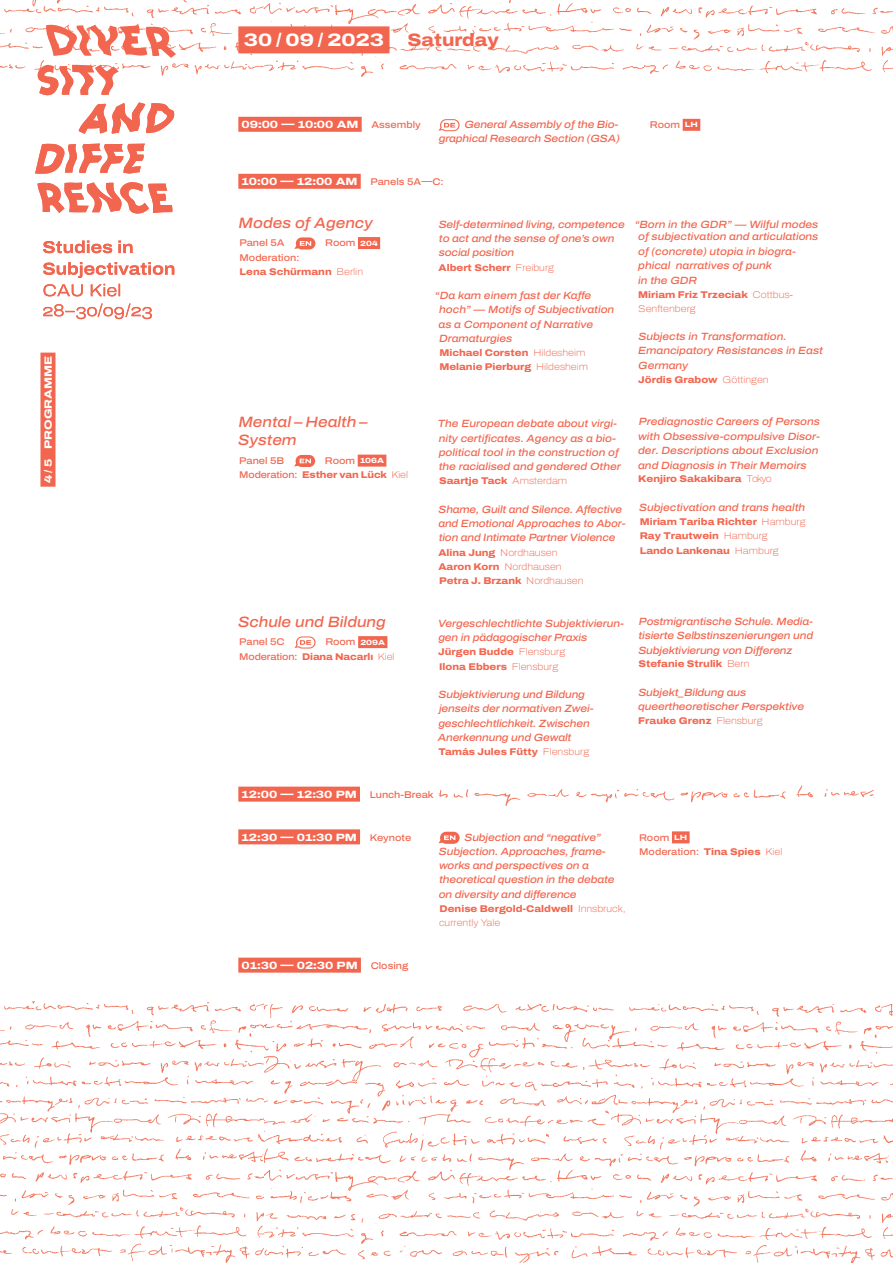
<style>
.page{position:relative;width:893px;height:1263px;background:#fff}
.page>*{position:absolute;margin:0;border:0;box-sizing:border-box;transform-origin:0 0}
.Infos_Namen_etc{font:800 18px "Archivo Expanded";color:#fff}
.Infos_Namen_etc-2{font:800 18px "Archivo Semi Expanded";color:#f2664f}
.Keynote_Panel-Titel{font:italic 500 15px/18px "Archivo Semi Expanded";color:#f2664f}
.Beitrags-Titel{font:italic 500 10.5px/14.2px "Archivo Semi Expanded";letter-spacing:-.01em;color:#f2664f}
.Infos_Namen_etc-3{font:italic 500 10.5px/14.5px "Archivo Semi Expanded";color:#f2664f}
.Infos_Namen_etc-4{font:800 10.5px "Archivo Expanded";color:#fff}
.Infos_Namen_etc-5{font:800 9.75px/14.1px "Archivo Semi Expanded";color:#f2664f}
.Panel-Infos{font:800 9.75px/14.2px "Archivo Semi Expanded";letter-spacing:-.01em;color:#f2664f}
.Infos_Namen_etc-6{font:100 9.75px/13.6px "Archivo Semi Expanded";color:#f2664f}
.Beitrags-Titel-2{font:100 9.75px/14.2px "Archivo Semi Expanded";color:#f2664f}
.Panel-Infos-2{font:500 9.75px "Archivo Semi Expanded";color:#f2664f}
.Beitrags-Titel-3{font:500 9.75px "Archivo Semi Expanded";color:#f2664f}
.s1{font-family:"Archivo Semi Expanded";font-weight:500;font-size:9.75px;color:#f2664f}
.s2{font-family:"Archivo Expanded";font-weight:800;font-size:7.5px;color:#fff}
.s3{font-weight:500}
.s4{font-weight:100}
.s5{font-weight:800}
</style>
<div class="page">
<svg style="left:263px;top:0;width:630px;height:78px"></svg>
<svg style="left:0;top:0;width:263px;height:214px"></svg>
<svg style="left:43px;top:303px;width:109px;height:16px"></svg>
<svg style="left:43px;top:284px;width:77px;height:12px"></svg>
<svg style="left:43px;top:262px;width:131px;height:16px"></svg>
<svg style="left:43px;top:241px;width:90px;height:12px"></svg>
<div style="left:358px;top:636px;width:29px;height:12px;background:#f2664f"></div>
<svg style="left:295px;top:636px;width:21px;height:12px"></svg>
<div style="left:358px;top:237px;width:22px;height:12px;background:#f2664f"></div>
<svg style="left:294px;top:237px;width:21px;height:12px"></svg>
<svg style="left:439px;top:119px;width:21px;height:12px"></svg>
<div style="left:683px;top:119px;width:17px;height:12px;background:#f2664f"></div>
<div style="left:238px;top:117px;width:124px;height:15px;background:#f2664f"></div>
<div style="left:238px;top:174px;width:123px;height:15px;background:#f2664f"></div>
<div style="left:358px;top:455px;width:28px;height:12px;background:#f2664f"></div>
<svg style="left:294px;top:455px;width:21px;height:12px"></svg>
<div style="left:238px;top:787px;width:122px;height:15px;background:#f2664f"></div>
<div style="left:238px;top:958px;width:123px;height:15px;background:#f2664f"></div>
<div style="left:238px;top:26px;width:151px;height:27px;background:#f2664f"></div>
<svg style="left:439px;top:832px;width:21px;height:12px"></svg>
<div style="left:672px;top:831px;width:18px;height:12px;background:#f2664f"></div>
<div style="left:238px;top:829px;width:122px;height:15px;background:#f2664f"></div>
<img style="left:438px;top:785px;width:436px;height:21px">
<img style="left:263px;top:1004px;width:630px;height:259px">
<img style="left:0;top:1001px;width:263px;height:262px">
<div style="left:40px;top:353px;width:15px;height:134px;background:#f2664f"></div>
<p class="Infos_Namen_etc-4" style="left:40px;top:483px;width:129px;rotate:-90deg">4 / 5 PROGRAMME</p>
<p class="Infos_Namen_etc" style="left:244px;top:26px;width:142px">30 / 09 / 2023</p>
<p class="Infos_Namen_etc-2" style="left:407px;top:26px;width:93px">Saturday</p>
<p class="Beitrags-Titel" style="left:439px;top:117px;width:182px;text-align:right">General Assembly of the Bio&shy;graphical Research Section (GSA)</p>
<p class="Infos_Namen_etc-4" style="left:242px;top:117px;width:181px">09:00 — 10:00 AM <span class="s1">Assembly</span></p>
<p class="Beitrags-Titel-3" style="left:650px;top:117px;width:50px">Room <span class="s2">LH</span></p>
<p class="Infos_Namen_etc-4" style="left:242px;top:174px;width:203px">10:00 — 12:00 AM <span class="s1">Panels 5A—C:</span></p>
<p class="Keynote_Panel-Titel" style="left:239px;top:214px;width:136px">Modes of Agency</p>
<p class="Panel-Infos-2" style="left:239px;top:236px;width:47px">Panel 5A</p>
<p class="Panel-Infos-2" style="left:325px;top:236px;width:54px">Room <span class="s2">204</span></p>
<p class="Panel-Infos" style="left:239px;top:250px;width:125px"><span class="s3">Moderation:<br></span>Lena Schürmann <span class="s4">Berlin</span></p>
<p class="Keynote_Panel-Titel" style="left:238px;top:413px;width:131px">Mental – Health –<br>System</p>
<p class="Panel-Infos-2" style="left:239px;top:453px;width:47px">Panel 5B</p>
<p class="Panel-Infos-2" style="left:325px;top:453px;width:61px">Room <span class="s2">106A</span></p>
<p class="Panel-Infos" style="left:239px;top:468px;width:170px"><span class="s3">Moderation:</span> Esther van Lück <span class="s4">Kiel</span></p>
<p class="Beitrags-Titel" style="left:439px;top:217px;width:188px">Self-determined living, competence to act and the sense of one’s own social position</p>
<p class="Infos_Namen_etc-5" style="left:439px;top:260px;width:117px">Albert Scherr <span class="s4">Freiburg</span></p>
<p class="Beitrags-Titel" style="left:438px;top:288px;width:177px;text-indent:-4px">“Da kam einem fast der Kaffe hoch” — Motifs of Subjectivation as a Component of Narrative<br>Dramaturgies</p>
<p class="Infos_Namen_etc-5" style="left:439px;top:346px;width:147px">Michael Corsten <span class="s4">Hildesheim</span></p>
<p class="Infos_Namen_etc-5" style="left:439px;top:360px;width:150px">Melanie Pierburg <span class="s4">Hildesheim</span></p>
<p class="Beitrags-Titel" style="left:438px;top:417px;width:184px">The European debate about virgi&shy;nity certificates. Agency as a bio&shy;political tool in the construction of the racialised and gendered Other</p>
<p class="Infos_Namen_etc-5" style="left:439px;top:474px;width:130px">Saartje Tack <span class="s4">Amsterdam</span></p>
<p class="Beitrags-Titel" style="left:438px;top:502px;width:188px">Shame, Guilt and Silence. Affective and Emotional Approaches to Abor&shy;tion and Intimate Partner Violence</p>
<p class="Infos_Namen_etc-6" style="left:438px;top:545px;width:121px"><span class="s5">Alina Jung</span> Nordhausen</p>
<p class="Infos_Namen_etc-6" style="left:438px;top:560px;width:125px"><span class="s5">Aaron Korn</span> Nordhausen</p>
<p class="Infos_Namen_etc-5" style="left:439px;top:574px;width:146px">Petra J. Brzank <span class="s4">Nordhausen</span></p>
<p class="Beitrags-Titel" style="left:635px;top:217px;width:185px">“Born in the GDR” — Wilful modes</p>
<p class="Infos_Namen_etc-3" style="left:638px;top:229px;width:182px">of subjectivation and articulations of (concrete) utopia in biogra&shy;phical narratives of punk<br>in the GDR</p>
<p class="Infos_Namen_etc-6" style="left:638px;top:288px;width:156px"><span class="s5">Miriam Friz Trzeciak</span> Cottbus-<br>Senftenberg</p>
<p class="Infos_Namen_etc-3" style="left:638px;top:329px;width:186px">Subjects in Transformation.<br>Emancipatory Resistances in East<br>Germany</p>
<p class="Infos_Namen_etc-5" style="left:638px;top:372px;width:132px">Jördis Grabow <span class="s4">Göttingen</span></p>
<p class="Infos_Namen_etc-3" style="left:638px;top:414px;width:183px">Prediagnostic Careers of Persons with Obsessive-compulsive Disor&shy;der. Descriptions about Exclusion and Diagnosis in Their Memoirs</p>
<p class="Infos_Namen_etc-5" style="left:638px;top:472px;width:135px">Kenjiro Sakakibara <span class="s4">Tokyo</span></p>
<p class="Infos_Namen_etc-3" style="left:639px;top:500px;width:168px">Subjectivation and trans health</p>
<p class="Infos_Namen_etc-5" style="left:640px;top:515px;width:167px">Miriam Tariba Richter <span class="s4">Hamburg<br></span>Ray Trautwein <span class="s4">Hamburg<br></span>Lando Lankenau <span class="s4">Hamburg</span></p>
<p class="Keynote_Panel-Titel" style="left:238px;top:613px;width:149px">Schule und Bildung</p>
<p class="Panel-Infos-2" style="left:239px;top:635px;width:47px">Panel 5C</p>
<p class="Panel-Infos-2" style="left:325px;top:635px;width:61px">Room <span class="s2">209A</span></p>
<p class="Panel-Infos" style="left:239px;top:649px;width:157px"><span class="s3">Moderation:</span> Diana Nacarlı <span class="s4">Kiel</span></p>
<p class="Beitrags-Titel" style="left:438px;top:616px;width:187px">Vergeschlechtlichte Subjektivierun&shy;gen in pädagogischer Praxis</p>
<p class="Infos_Namen_etc-5" style="left:438px;top:645px;width:128px">Jürgen Budde <span class="s4">Flensburg</span></p>
<p class="Infos_Namen_etc-5" style="left:439px;top:659px;width:120px">Ilona Ebbers <span class="s4">Flensburg</span></p>
<p class="Beitrags-Titel" style="left:438px;top:687px;width:157px">Subjektivierung und Bildung jenseits der normativen Zwei&shy;geschlechtlichkeit. Zwischen<br>Anerkennung und Gewalt</p>
<p class="Infos_Namen_etc-5" style="left:438px;top:745px;width:152px">Tamás Jules Fütty <span class="s4">Flensburg</span></p>
<p class="Infos_Namen_etc-3" style="left:638px;top:614px;width:176px;text-align:justify">Postmigrantische Schule. Media&shy;tisierte Selbstinszenierungen und Subjektivierung von Differenz</p>
<p class="Infos_Namen_etc-5" style="left:638px;top:657px;width:112px">Stefanie Strulik <span class="s4">Bern</span></p>
<p class="Infos_Namen_etc-3" style="left:638px;top:685px;width:167px">Subjekt_Bildung aus queertheoretischer Perspektive</p>
<p class="Infos_Namen_etc-5" style="left:638px;top:714px;width:126px">Frauke Grenz <span class="s4">Flensburg</span></p>
<p class="Infos_Namen_etc-4" style="left:242px;top:786px;width:194px">12:00 — 12:30 PM <span class="s1">Lunch-Break</span></p>
<p class="Infos_Namen_etc-4" style="left:242px;top:829px;width:171px">12:30 — 01:30 PM <span class="s1">Keynote</span></p>
<p class="Infos_Namen_etc-4" style="left:242px;top:957px;width:168px">01:30 — 02:30 PM <span class="s1">Closing</span></p>
<p class="Beitrags-Titel" style="left:439px;top:830px;width:177px;text-indent:26px">Subjection and “negative”<br>Subjection. Approaches, frame&shy;works and perspectives on a theoretical question in the debate on diversity and difference</p>
<p class="Beitrags-Titel-2" style="left:439px;top:901px;width:188px"><span class="s5">Denise Bergold-Caldwell</span> Innsbruck, currently Yale</p>
<p class="Beitrags-Titel-3" style="left:639px;top:830px;width:50px">Room <span class="s2">LH</span></p>
<p class="Beitrags-Titel-3" style="left:639px;top:844px;width:145px">Moderation: <span class="s5">Tina Spies</span> <span class="s4">Kiel</span></p>
</div>
